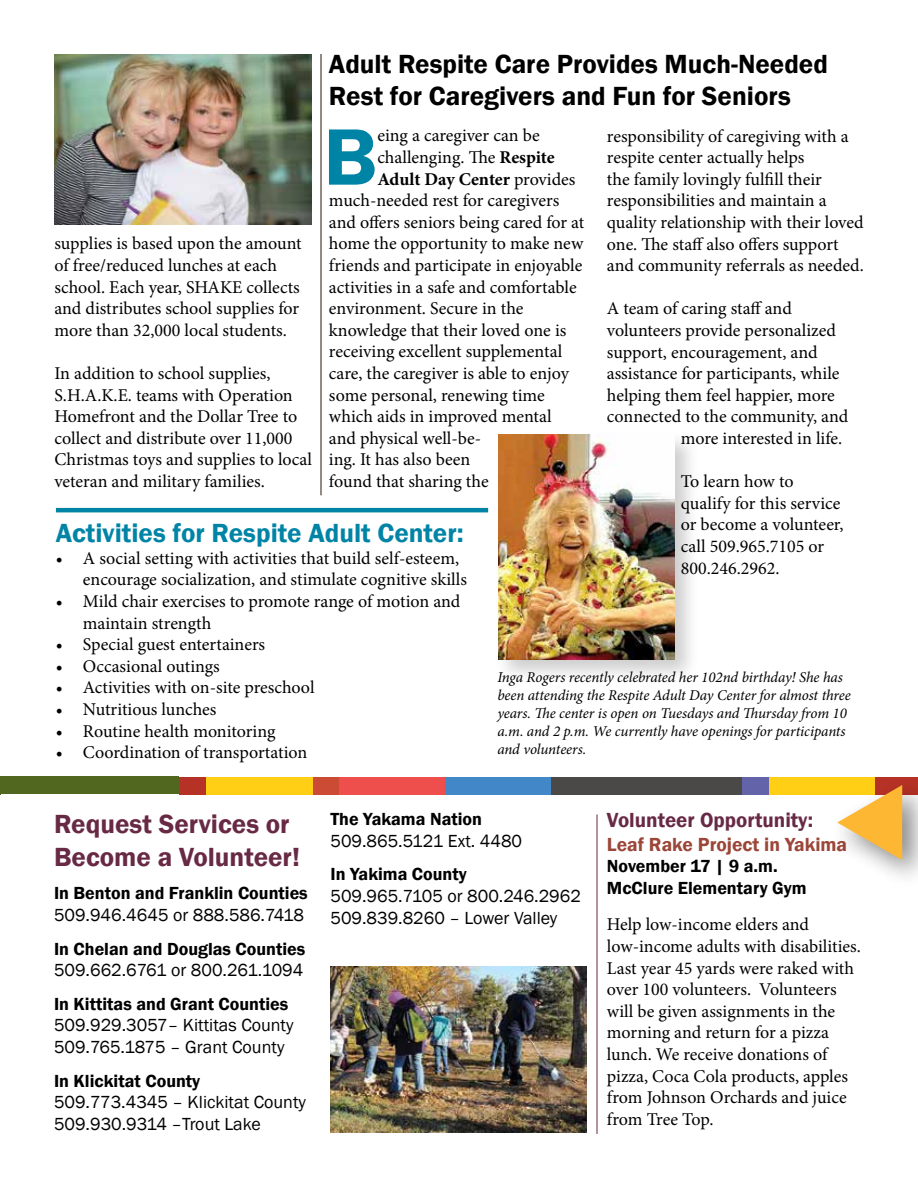
<style>
.page{position:relative;width:918px;height:1188px;background:#fff}
.page>*{position:absolute;margin:0;border:0;box-sizing:border-box;transform-origin:0 0}
.t1{font:600 82.8px "Franklin Gothic";color:#0084a6}
.t2{font:600 27px/32.4px "Franklin Gothic";color:#000}
.t3{font:600 27px/32.4px "Franklin Gothic";color:#682945}
.t4{font:600 27px "Franklin Gothic";color:#0084a6}
.t5{font:600 21px "Franklin Gothic";color:#682945}
.t6{font:600 19.5px "Franklin Gothic";color:#9b4638}
.t7{font:18px/21.6px "Minion Pro";color:#000}
.t8{font:18px/21.6px "Franklin Gothic";color:#000}
.t9{font:600 18px/21.6px "Franklin Gothic";color:#000}
.t10{font:700 18px "Minion Pro";letter-spacing:-.005em;color:#000}
.t11{font:italic 15px/18px "Minion Pro";letter-spacing:-.005em;color:#000}
.s1{font-weight:700}
.s2{font-weight:400}
</style>
<div class="page">
<div style="left:339px;top:777px;width:107px;height:18px;background:#ee4f4d"></div>
<div style="left:312px;top:777px;width:27px;height:18px;background:#cc4b35"></div>
<div style="left:206px;top:777px;width:106px;height:18px;background:#fecf15"></div>
<div style="left:179px;top:777px;width:27px;height:18px;background:#b73226"></div>
<div style="left:0;top:776px;width:178px;height:18px;background:#51661f"></div>
<div style="left:445px;top:777px;width:107px;height:18px;background:#4287c7"></div>
<div style="left:551px;top:777px;width:191px;height:18px;background:#4b4848"></div>
<div style="left:742px;top:777px;width:28px;height:18px;background:#6263a8"></div>
<div style="left:769px;top:777px;width:107px;height:18px;background:#fecf15"></div>
<div style="left:494px;top:429px;width:206px;height:256px;background:#000;opacity:.2"></div>
<img style="left:498px;top:434px;width:176px;height:225px">
<hr style="left:597px;top:815px;width:1px;height:319px;background:#682945">
<img style="left:54px;top:55px;width:258px;height:170px">
<div style="left:829px;top:775px;width:89px;height:115px;background:#000;opacity:.48"></div>
<hr style="left:56px;top:508px;width:432px;height:4px;background:#0084a6">
<hr style="left:320px;top:54px;width:2px;height:441px;background:#6d6557">
<img style="left:330px;top:967px;width:256px;height:165px">
<svg style="left:837px;top:784px;width:65px;height:76px"></svg>
<h2 class="t2" style="left:329px;top:48px;width:501px">Adult Respite Care Provides Much-Needed<br>Rest for Caregivers and Fun for Seniors</h2>
<h1 class="t1" style="left:323px;top:106px;width:55px">B</h1>
<p class="t7" style="left:377px;top:125px;width:164px">eing a caregiver can be</p>
<p class="t7" style="left:607px;top:125px;width:258px">responsibility of caregiving with a respite center actually helps<br>the family lovingly fulfill their responsibilities and maintain a quality relationship with their loved one. The staff also offers support and community referrals as needed.</p>
<p class="t7" style="left:607px;top:298px;width:186px">A team of caring staff and</p>
<p class="t7" style="left:607px;top:319px;width:231px">volunteers provide personalized</p>
<p class="t7" style="left:607px;top:341px;width:212px">support, encouragement, and</p>
<p class="t7" style="left:607px;top:363px;width:234px">assistance for participants, while</p>
<p class="t7" style="left:607px;top:384px;width:229px">helping them feel happier, more</p>
<p class="t7" style="left:607px;top:406px;width:243px">connected to the community, and</p>
<p class="t7" style="left:681px;top:427px;width:163px">more interested in life.</p>
<p class="t7" style="left:681px;top:471px;width:164px">To learn how to qualify for this service or become a volunteer, call 509.965.7105 or<br>800.246.2962.</p>
<p class="t7" style="left:377px;top:147px;width:179px">challenging. The <span class="s1">Respite</span></p>
<p class="t10" style="left:377px;top:166px;width:200px">Adult Day Center <span class="s2">provides</span></p>
<p class="t7" style="left:329px;top:190px;width:232px">much-needed rest for caregivers</p>
<p class="t7" style="left:329px;top:211px;width:257px">and offers seniors being cared for at</p>
<p class="t7" style="left:329px;top:233px;width:256px">home the opportunity to make new</p>
<p class="t7" style="left:329px;top:255px;width:255px">friends and participate in enjoyable</p>
<p class="t7" style="left:329px;top:276px;width:249px">activities in a safe and comfortable</p>
<p class="t7" style="left:329px;top:298px;width:196px">environment. Secure in the</p>
<p class="t7" style="left:329px;top:319px;width:239px">knowledge that their loved one is</p>
<p class="t7" style="left:329px;top:341px;width:235px">receiving excellent supplemental</p>
<p class="t7" style="left:329px;top:363px;width:241px">care, the caregiver is able to enjoy</p>
<p class="t7" style="left:329px;top:384px;width:217px">some personal, renewing time</p>
<p class="t7" style="left:329px;top:406px;width:224px">which aids in improved mental</p>
<p class="t7" style="left:329px;top:427px;width:154px">and physical well-be-</p>
<p class="t7" style="left:329px;top:449px;width:143px">ing. It has also been</p>
<p class="t7" style="left:329px;top:471px;width:161px">found that sharing the</p>
<p class="t7" style="left:54px;top:233px;width:249px">supplies is based upon the amount of free/reduced lunches at each school. Each year, SHAKE collects and distributes school supplies for more than 32,000 local students.</p>
<p class="t7" style="left:54px;top:362px;width:259px">In addition to school supplies, S.H.A.K.E. teams with Operation Homefront and the Dollar Tree to collect and distribute over 11,000<br>Christmas toys and supplies to local veteran and military families.</p>
<h2 class="t4" style="left:56px;top:517px;width:409px">Activities for Respite Adult Center:</h2>
<p class="t7" style="left:83px;top:547px;width:386px;text-indent:-27px">• A social setting with activities that build self-esteem, encourage socialization, and stimulate cognitive skills</p>
<p class="t7" style="left:83px;top:591px;width:379px;text-indent:-27px">• Mild chair exercises to promote range of motion and maintain strength</p>
<p class="t7" style="left:56px;top:634px;width:211px">• Special guest entertainers</p>
<p class="t7" style="left:56px;top:655px;width:165px">• Occasional outings</p>
<p class="t7" style="left:56px;top:677px;width:260px">• Activities with on-site preschool</p>
<p class="t7" style="left:56px;top:699px;width:162px">• Nutritious lunches</p>
<p class="t7" style="left:56px;top:720px;width:221px">• Routine health monitoring</p>
<p class="t7" style="left:56px;top:742px;width:253px">• Coordination of transportation</p>
<p class="t11" style="left:497px;top:669px;width:355px">Inga Rogers recently celebrated her 102nd birthday! She has been attending the Respite Adult Day Center for almost three years. The center is open on Tuesdays and Thursday from 10 a.m. and 2 p.m. We currently have openings for participants and volunteers.</p>
<h2 class="t3" style="left:54px;top:809px;width:247px">Request Services or<br>Become a Volunteer!</h2>
<p class="t9" style="left:54px;top:883px;width:255px">In Benton and Franklin Counties</p>
<p class="t8" style="left:54px;top:905px;width:252px">509.946.4645 or 888.586.7418</p>
<p class="t9" style="left:54px;top:938px;width:253px">In Chelan and Douglas Counties</p>
<p class="t8" style="left:54px;top:960px;width:251px">509.662.6761 or 800.261.1094</p>
<p class="t9" style="left:54px;top:993px;width:236px">In Kittitas and Grant Counties</p>
<p class="t8" style="left:54px;top:1015px;width:241px">509.929.3057– Kittitas County<br>509.765.1875 – Grant County</p>
<p class="t9" style="left:54px;top:1070px;width:148px">In Klickitat County</p>
<p class="t8" style="left:54px;top:1092px;width:254px">509.773.4345 – Klickitat County<br>509.930.9314 –Trout Lake</p>
<p class="t9" style="left:330px;top:809px;width:153px">The Yakama Nation</p>
<p class="t8" style="left:330px;top:830px;width:193px">509.865.5121 Ext. 4480</p>
<p class="t9" style="left:330px;top:864px;width:138px">In Yakima County</p>
<p class="t8" style="left:330px;top:886px;width:252px">509.965.7105 or 800.246.2962<br>509.839.8260 – Lower Valley</p>
<p class="t5" style="left:607px;top:807px;width:208px">Volunteer Opportunity:</p>
<p class="t6" style="left:607px;top:832px;width:242px">Leaf Rake Project in Yakima</p>
<p class="t9" style="left:607px;top:856px;width:201px">November 17 | 9 a.m.<br>McClure Elementary Gym</p>
<p class="t7" style="left:607px;top:914px;width:255px">Help low-income elders and low-income adults with disabilities.<br>Last year 45 yards were raked with over 100 volunteers. Volunteers will be given assignments in the morning and return for a pizza lunch. We receive donations of pizza, Coca Cola products, apples from Johnson Orchards and juice from Tree Top.</p>
</div>
